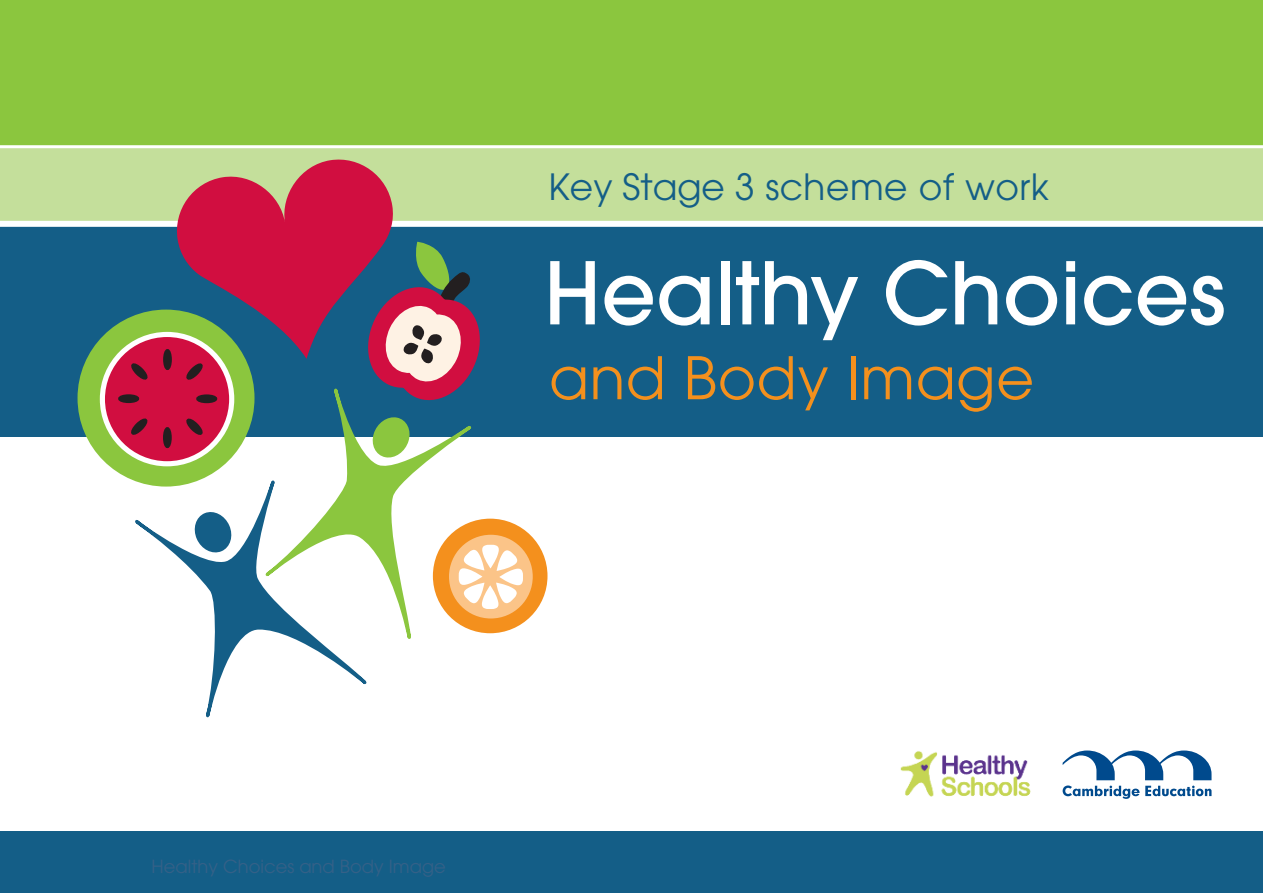
<style>
.page{position:relative;width:1263px;height:893px;background:#fff}
.page>*{position:absolute;margin:0;border:0;box-sizing:border-box;transform-origin:0 0}
.t1{font:500 85.5px "Avant Garde";color:#fff}
.t2{font:58.2px "Avant Garde";color:#f4901d}
.t3{font:36px "Avant Garde";color:#145e87}
.t4{font:18px "Avant Garde";color:#356188}
</style>
<div class="page">
<div style="left:0;top:0;width:1263px;height:224px;background:#8bc63e"></div>
<div style="left:0;top:147px;width:1263px;height:75px;background:#c4df9b"></div>
<div style="left:0;top:224px;width:1263px;height:213px;background:#145e87"></div>
<div style="left:0;top:221px;width:1263px;height:6px;background:#fff"></div>
<div style="left:0;top:831px;width:1263px;height:62px;background:#145e87"></div>
<div style="left:433px;top:519px;width:114px;height:114px;background:#f4901d;border-radius:50%"></div>
<div style="left:449px;top:535px;width:84px;height:83px;background:#fbc488;border-radius:50%"></div>
<svg style="left:473px;top:545px;width:50px;height:64px"></svg>
<svg style="left:130px;top:479px;width:134px;height:239px"></svg>
<svg style="left:264px;top:404px;width:209px;height:281px"></svg>
<div style="left:78px;top:310px;width:176px;height:177px;background:#8bc63e;border-radius:50%"></div>
<div style="left:102px;top:334px;width:130px;height:130px;background:#d10e40;border-radius:50%"></div>
<div style="left:100px;top:332px;width:134px;height:134px;border:5px solid #fff;border-radius:50%"></div>
<div style="left:164px;top:350px;width:7px;height:19px;background:#231f20;border-radius:50%"></div>
<div style="left:163px;top:349px;width:9px;height:21px;border:3px solid #231f20;border-radius:50%"></div>
<div style="left:164px;top:428px;width:6px;height:19px;background:#231f20;border-radius:50%"></div>
<div style="left:163px;top:427px;width:9px;height:21px;border:3px solid #231f20;border-radius:50%"></div>
<div style="left:119px;top:396px;width:19px;height:6px;background:#231f20;border-radius:50%"></div>
<div style="left:118px;top:394px;width:21px;height:9px;border:3px solid #231f20;border-radius:50%"></div>
<svg style="left:186px;top:418px;width:16px;height:17px"></svg>
<svg style="left:131px;top:363px;width:16px;height:17px"></svg>
<svg style="left:131px;top:419px;width:17px;height:16px"></svg>
<svg style="left:173px;top:159px;width:311px;height:245px"></svg>
<hr style="left:0;top:145px;width:1263px;height:3px;background:#fff">
<img style="left:900px;top:751px;width:131px;height:46px">
<svg style="left:1063px;top:750px;width:148px;height:49px"></svg>
<h3 class="t3" style="left:549px;top:173px;width:502px">Key Stage 3 scheme of work</h3>
<h1 class="t1" style="left:544px;top:261px;width:683px">Healthy Choices</h1>
<h2 class="t2" style="left:549px;top:356px;width:487px">and Body Image</h2>
<p class="t4" style="left:152px;top:860px;width:296px">Healthy Choices and Body Image</p>
</div>
